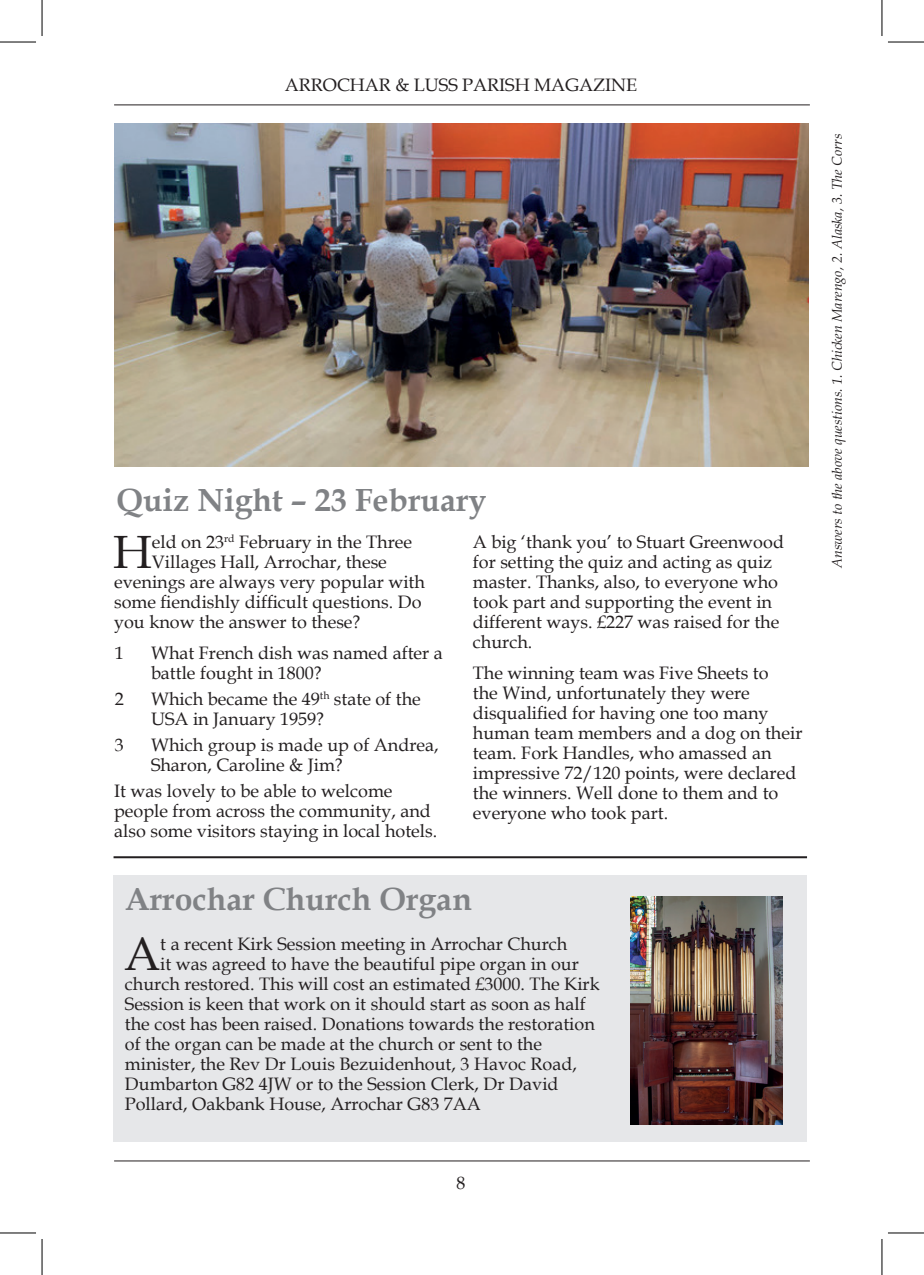
<style>
.page{position:relative;width:924px;height:1275px;background:#fff}
.page>*{position:absolute;margin:0;border:0;box-sizing:border-box;transform-origin:0 0}
.t1{font:46.6px "Book Antiqua";color:#231f20}
.t2{font:700 32px "Book Antiqua";color:#808285}
.t3{font:18px/20px "Book Antiqua";color:#231f20}
.t4{font:italic 14px "Book Antiqua";color:#231f20}
</style>
<div class="page">
<hr style="left:114px;top:1160px;width:695px;height:1px;background:#231f20">
<hr style="left:114px;top:104px;width:695px;height:1px;background:#231f20">
<img style="left:114px;top:124px;width:694px;height:342px">
<div style="left:113px;top:875px;width:693px;height:267px;background:#e6e7e9"></div>
<img style="left:630px;top:896px;width:152px;height:228px">
<hr style="left:113px;top:856px;width:693px;height:2px;background:#231f20">
<hr style="left:0;top:42px;width:36px;height:1px;background:#000">
<hr style="left:887px;top:42px;width:36px;height:1px;background:#000">
<hr style="left:0;top:1232px;width:36px;height:1px;background:#000">
<hr style="left:887px;top:1232px;width:36px;height:1px;background:#000">
<hr style="left:42px;top:0;width:1px;height:36px;background:#000">
<hr style="left:42px;top:1239px;width:1px;height:36px;background:#000">
<hr style="left:881px;top:0;width:1px;height:36px;background:#000">
<hr style="left:881px;top:1239px;width:1px;height:36px;background:#000">
<p class="t3" style="left:284px;top:74px;width:354px">ARROCHAR &amp; LUSS PARISH MAGAZINE</p>
<h2 class="t2" style="left:116px;top:478px;width:371px">Quiz Night – 23 February</h2>
<h1 class="t1" style="left:113px;top:520px;width:40px">H</h1>
<p class="t3" style="left:152px;top:531px;width:261px">eld on 23<sup>rd</sup> February in the Three</p>
<p class="t3" style="left:152px;top:551px;width:236px">Villages Hall, Arrochar, these</p>
<p class="t3" style="left:114px;top:571px;width:312px">evenings are always very popular with</p>
<p class="t3" style="left:114px;top:591px;width:309px">some fiendishly difficult questions. Do</p>
<p class="t3" style="left:114px;top:611px;width:248px">you know the answer to these?</p>
<p class="t3" style="left:115px;top:643px;width:10px">1</p>
<p class="t3" style="left:151px;top:643px;width:293px">What French dish was named after a battle fought in 1800?</p>
<p class="t3" style="left:115px;top:688px;width:10px">2</p>
<p class="t3" style="left:151px;top:688px;width:271px">Which became the 49<sup>th</sup> state of the<br>USA in January 1959?</p>
<p class="t3" style="left:115px;top:734px;width:10px">3</p>
<p class="t3" style="left:151px;top:734px;width:289px">Which group is made up of Andrea,<br>Sharon, Caroline &amp; Jim?</p>
<p class="t3" style="left:114px;top:780px;width:324px">It was lovely to be able to welcome people from across the community, and also some visitors staying in local hotels.</p>
<p class="t3" style="left:472px;top:531px;width:312px">A big ‘thank you’ to Stuart Greenwood for setting the quiz and acting as quiz master. Thanks, also, to everyone who took part and supporting the event in different ways. £227 was raised for the church.</p>
<p class="t3" style="left:472px;top:663px;width:331px">The winning team was Five Sheets to<br>the Wind, unfortunately they were disqualified for having one too many human team members and a dog on their team. Fork Handles, who amassed an impressive 72/120 points, were declared the winners. Well done to them and to everyone who took part.</p>
<h2 class="t2" style="left:125px;top:877px;width:348px">Arrochar Church Organ</h2>
<h1 class="t1" style="left:124px;top:922px;width:38px">A</h1>
<p class="t3" style="left:160px;top:933px;width:408px">t a recent Kirk Session meeting in Arrochar Church</p>
<p class="t3" style="left:160px;top:953px;width:420px">it was agreed to have the beautiful pipe organ in our</p>
<p class="t3" style="left:125px;top:973px;width:476px">church restored. This will cost an estimated £3000. The Kirk</p>
<p class="t3" style="left:125px;top:993px;width:462px">Session is keen that work on it should start as soon as half</p>
<p class="t3" style="left:125px;top:1013px;width:471px">the cost has been raised. Donations towards the restoration</p>
<p class="t3" style="left:125px;top:1033px;width:418px">of the organ can be made at the church or sent to the</p>
<p class="t3" style="left:125px;top:1053px;width:453px">minister, the Rev Dr Louis Bezuidenhout, 3 Havoc Road,</p>
<p class="t3" style="left:125px;top:1073px;width:435px">Dumbarton G82 4JW or to the Session Clerk, Dr David</p>
<p class="t3" style="left:125px;top:1093px;width:357px">Pollard, Oakbank House, Arrochar G83 7AA</p>
<p class="t3" style="left:456px;top:1172px;width:10px">8</p>
<p class="t4" style="left:826px;top:568px;width:435px;rotate:-90deg">Answers to the above questions. 1. Chicken Marengo, 2. Alaska, 3. The Corrs</p>
</div>
